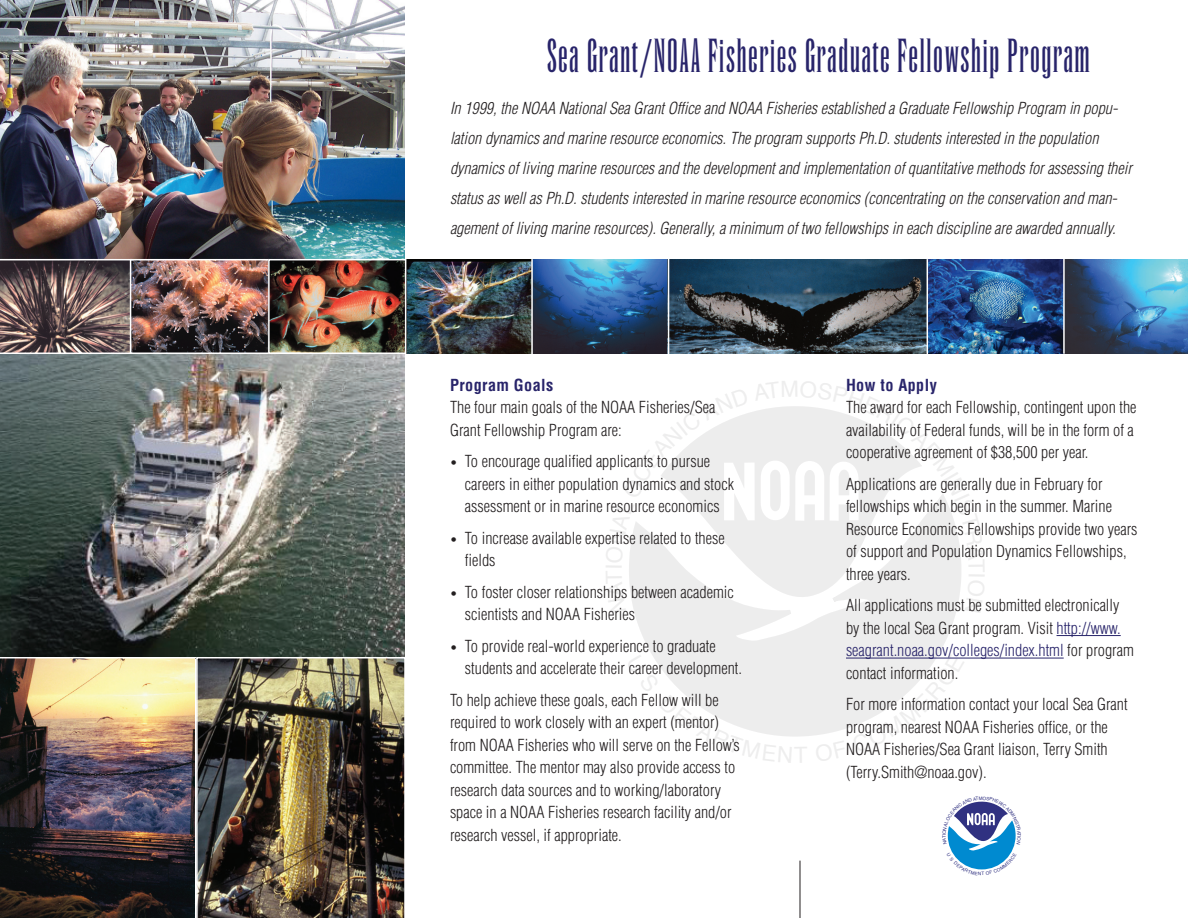
<style>
.page{position:relative;width:1188px;height:918px;background:#fff}
.page>*{position:absolute;margin:0;border:0;box-sizing:border-box;transform-origin:0 0}
.t1{font:condensed 42px "Runic";letter-spacing:.025em;color:#28246a}
.t2{font:300 condensed 16.2px/22.5px "Helvetica";color:#231f20}
.t3{font:italic 300 condensed 16.2px/30px "Helvetica";color:#231f20}
.t4{font:700 condensed 16.2px "Helvetica";letter-spacing:.025em;color:#28246a}
.s1{font-size:12px}
.s2{color:#28246a}
</style>
<div class="page">
<img style="left:0;top:0;width:405px;height:657px">
<svg style="left:0;top:259px;width:130px;height:95px;background:#705f5e"></svg>
<div style="left:130px;top:259px;width:139px;height:95px;border:2px solid #fff"></div>
<img style="left:0;top:658px;width:196px;height:260px">
<img style="left:196px;top:657px;width:209px;height:261px">
<svg style="left:629px;top:522px;width:332px;height:215px;background:#eee"></svg>
<svg style="left:660px;top:406px;width:262px;height:202px;fill:#ededed"></svg>
<hr style="left:1057px;top:635px;width:64px;height:1px;background:#28246a">
<hr style="left:846px;top:658px;width:218px;height:1px;background:#28246a">
<img style="left:397px;top:260px;width:791px;height:93px">
<hr style="left:531px;top:259px;width:2px;height:95px;background:#fff">
<hr style="left:668px;top:259px;width:1px;height:96px;background:#fff">
<hr style="left:927px;top:259px;width:1px;height:95px;background:#fff">
<hr style="left:1063px;top:259px;width:2px;height:95px;background:#fff">
<div style="left:268px;top:259px;width:138px;height:95px;border:2px solid #fff"></div>
<hr style="left:800px;top:861px;width:1px;height:57px;background:#231f20">
<svg style="left:660px;top:437px;width:13px;height:78px"></svg>
<svg style="left:681px;top:406px;width:39px;height:27px"></svg>
<svg style="left:833px;top:406px;width:128px;height:155px"></svg>
<svg style="left:629px;top:655px;width:115px;height:82px"></svg>
<svg style="left:833px;top:654px;width:132px;height:83px"></svg>
<svg style="left:947px;top:801px;width:69px;height:69px"></svg>
<h1 class="t1" style="left:547px;top:31px;width:545px">Sea Grant/NOAA Fisheries Graduate Fellowship Program</h1>
<p class="t3" style="left:450px;top:93px;width:683px">In 1999, the NOAA National Sea Grant Office and NOAA Fisheries established a Graduate Fellowship Program in popu&shy;lation dynamics and marine resource economics. The program supports Ph.D. students interested in the population dynamics of living marine resources and the development and implementation of quantitative methods for assessing their status as well as Ph.D. students interested in marine resource economics (concentrating on the conservation and man&shy;agement of living marine resources). Generally, a minimum of two fellowships in each discipline are awarded annually.</p>
<p class="t4" style="left:450px;top:375px;width:105px">Program Goals</p>
<p class="t2" style="left:450px;top:396px;width:267px">The four main goals of the NOAA Fisheries/Sea<br>Grant Fellowship Program are:</p>
<p class="t2" style="left:465px;top:450px;width:271px;text-indent:-15px"><span class="s1">•</span> To encourage qualified applicants to pursue careers in either population dynamics and stock assessment or in marine resource economics</p>
<p class="t2" style="left:465px;top:527px;width:261px;text-indent:-15px"><span class="s1">•</span> To increase available expertise related to these fields</p>
<p class="t2" style="left:465px;top:581px;width:270px;text-indent:-15px"><span class="s1">•</span> To foster closer relationships between academic scientists and NOAA Fisheries</p>
<p class="t2" style="left:465px;top:635px;width:279px;text-indent:-15px"><span class="s1">•</span> To provide real-world experience to graduate students and accelerate their career development.</p>
<p class="t2" style="left:450px;top:689px;width:291px">To help achieve these goals, each Fellow will be required to work closely with an expert (mentor) from NOAA Fisheries who will serve on the Fellow’s committee. The mentor may also provide access to research data sources and to working/laboratory space in a NOAA Fisheries research facility and/or research vessel, if appropriate.</p>
<p class="t4" style="left:846px;top:375px;width:92px">How to Apply</p>
<p class="t2" style="left:846px;top:396px;width:292px">The award for each Fellowship, contingent upon the availability of Federal funds, will be in the form of a cooperative agreement of $38,500 per year.</p>
<p class="t2" style="left:846px;top:473px;width:293px">Applications are generally due in February for fellowships which begin in the summer. Marine Resource Economics Fellowships provide two years of support and Population Dynamics Fellowships, three years.</p>
<p class="t2" style="left:846px;top:594px;width:289px">All applications must be submitted electronically by the local Sea Grant program. Visit <span class="s2">http://www. seagrant.noaa.gov/colleges/index.html</span> for program contact information.</p>
<p class="t2" style="left:846px;top:693px;width:283px">For more information contact your local Sea Grant program, nearest NOAA Fisheries office, or the NOAA Fisheries/Sea Grant liaison, Terry Smith (Terry.Smith@noaa.gov).</p>
</div>
